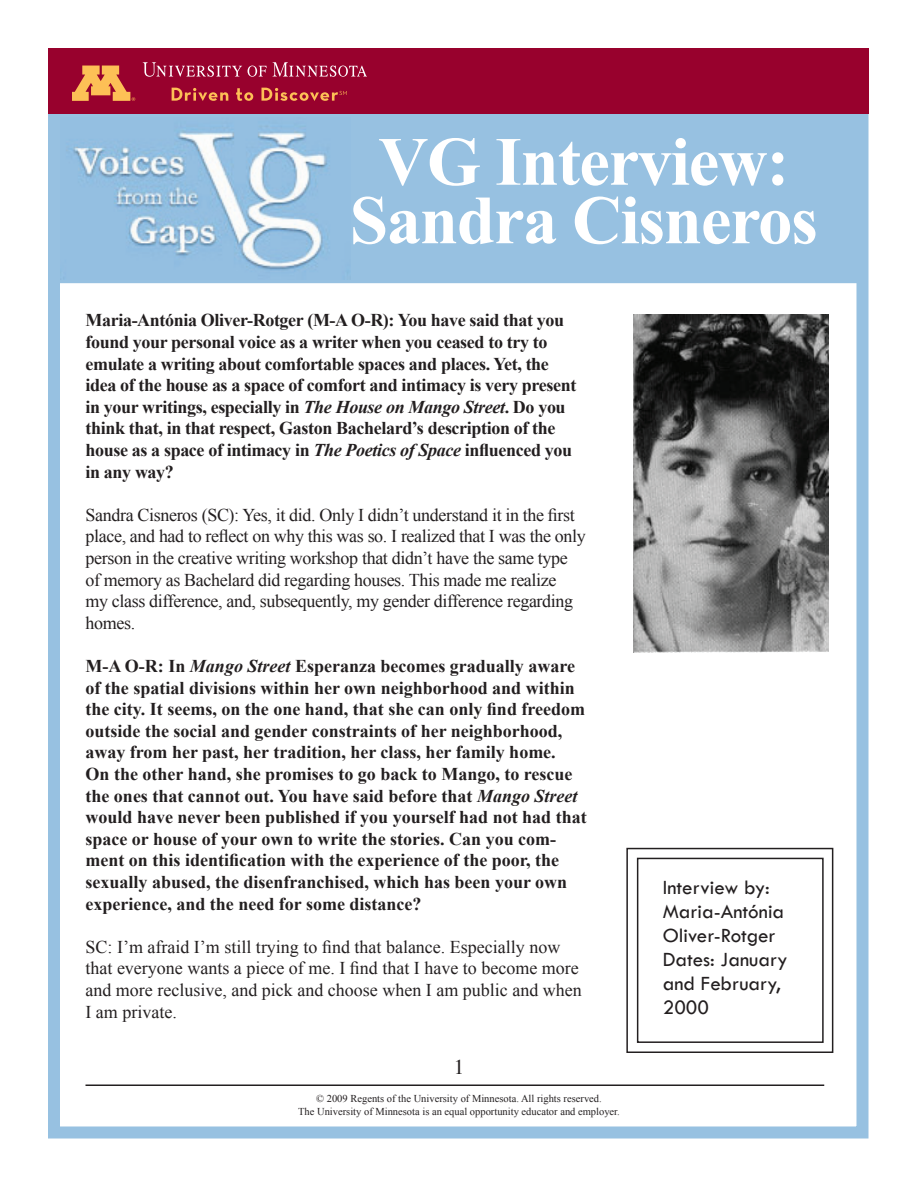
<style>
.page{position:relative;width:918px;height:1188px;background:#fff}
.page>*{position:absolute;margin:0;border:0;box-sizing:border-box;transform-origin:0 0}
.t1{font:700 69px/58.5px "Times New Roman";letter-spacing:-.02em;color:#fff;text-align:center}
.t2{font:21px/24px "Tw Cen";color:#231f20}
.t3{font:21px "Times";color:#231f20}
.t4{font:700 18px/21.6px "Times New Roman";color:#231f20}
.t5{font:700 18px/21.6px "Times New Roman";letter-spacing:-.02em;color:#231f20}
.t6{font:18px/21.6px "Times New Roman";letter-spacing:-.02em;color:#231f20}
.t7{font:18px/21.6px "Times New Roman";color:#231f20}
.t8{font:10.5px/13.5px "Times New Roman";color:#231f20;text-align:center}
.s1{font-style:italic}
</style>
<div class="page">
<div style="left:54px;top:112px;width:810px;height:173px;background:#97c1e1;border:2px solid #fff"></div>
<img style="left:63px;top:126px;width:286px;height:153px">
<div style="left:637px;top:858px;width:187px;height:185px;border:2px solid #231f20"></div>
<div style="left:626px;top:848px;width:207px;height:205px;border:2px solid #231f20"></div>
<hr style="left:86px;top:1084px;width:738px;height:2px;background:#231f20">
<img style="left:633px;top:314px;width:196px;height:339px">
<div style="left:48px;top:48px;width:820px;height:1090px;border:12px solid #97c1e1"></div>
<div style="left:48px;top:48px;width:820px;height:66px;background:#98012d"></div>
<svg style="left:73px;top:66px;width:62px;height:35px"></svg>
<svg style="left:273px;top:63px;width:94px;height:14px"></svg>
<svg style="left:248px;top:66px;width:19px;height:11px"></svg>
<svg style="left:144px;top:63px;width:98px;height:14px"></svg>
<svg style="left:172px;top:88px;width:56px;height:13px"></svg>
<svg style="left:236px;top:88px;width:17px;height:13px"></svg>
<svg style="left:261px;top:88px;width:86px;height:13px"></svg>
<h1 class="t1" style="left:350px;top:131px;width:470px">VG Interview:<br>Sandra Cisneros</h1>
<p class="t5" style="left:86px;top:309px;width:493px">Maria-Antónia Oliver-Rotger (M-A O-R): You have said that you found your personal voice as a writer when you ceased to try to emulate a writing about comfortable spaces and places. Yet, the idea of the house as a space of comfort and intimacy is very present in your writings, especially in <span class="s1">The House on Mango Street</span>. Do you think that, in that respect, Gaston Bachelard’s description of the house as a space of intimacy in <span class="s1">The Poetics of Space</span> influenced you in any way?</p>
<p class="t6" style="left:86px;top:504px;width:502px">Sandra Cisneros (SC): Yes, it did. Only I didn’t understand it in the first place, and had to reflect on why this was so. I realized that I was the only person in the creative writing workshop that didn’t have the same type of memory as Bachelard did regarding houses. This made me realize<br>my class difference, and, subsequently, my gender difference regarding homes.</p>
<p class="t4" style="left:86px;top:655px;width:503px">M-A O-R: In <span class="s1">Mango Street</span> Esperanza becomes gradually aware of the spatial divisions within her own neighborhood and within the city. It seems, on the one hand, that she can only find freedom outside the social and gender constraints of her neighborhood, away from her past, her tradition, her class, her family home.<br>On the other hand, she promises to go back to Mango, to rescue the ones that cannot out. You have said before that <span class="s1">Mango Street </span>would have never been published if you yourself had not had that space or house of your own to write the stories. Can you com&shy;ment on this identification with the experience of the poor, the sexually abused, the disenfranchised, which has been your own experience, and the need for some distance?</p>
<p class="t7" style="left:86px;top:936px;width:498px">SC: I’m afraid I’m still trying to find that balance. Especially now that everyone wants a piece of me. I find that I have to become more and more reclusive, and pick and choose when I am public and when I am private.</p>
<p class="t3" style="left:454px;top:1047px;width:12px">1</p>
<p class="t8" style="left:298px;top:1091px;width:323px">© 2009 Regents of the University of Minnesota. All rights reserved.<br>The University of Minnesota is an equal opportunity educator and employer.</p>
<p class="t2" style="left:663px;top:875px;width:126px">Interview by:<br>Maria-Antónia<br>Oliver-Rotger<br>Dates: January and February,<br>2000</p>
</div>
